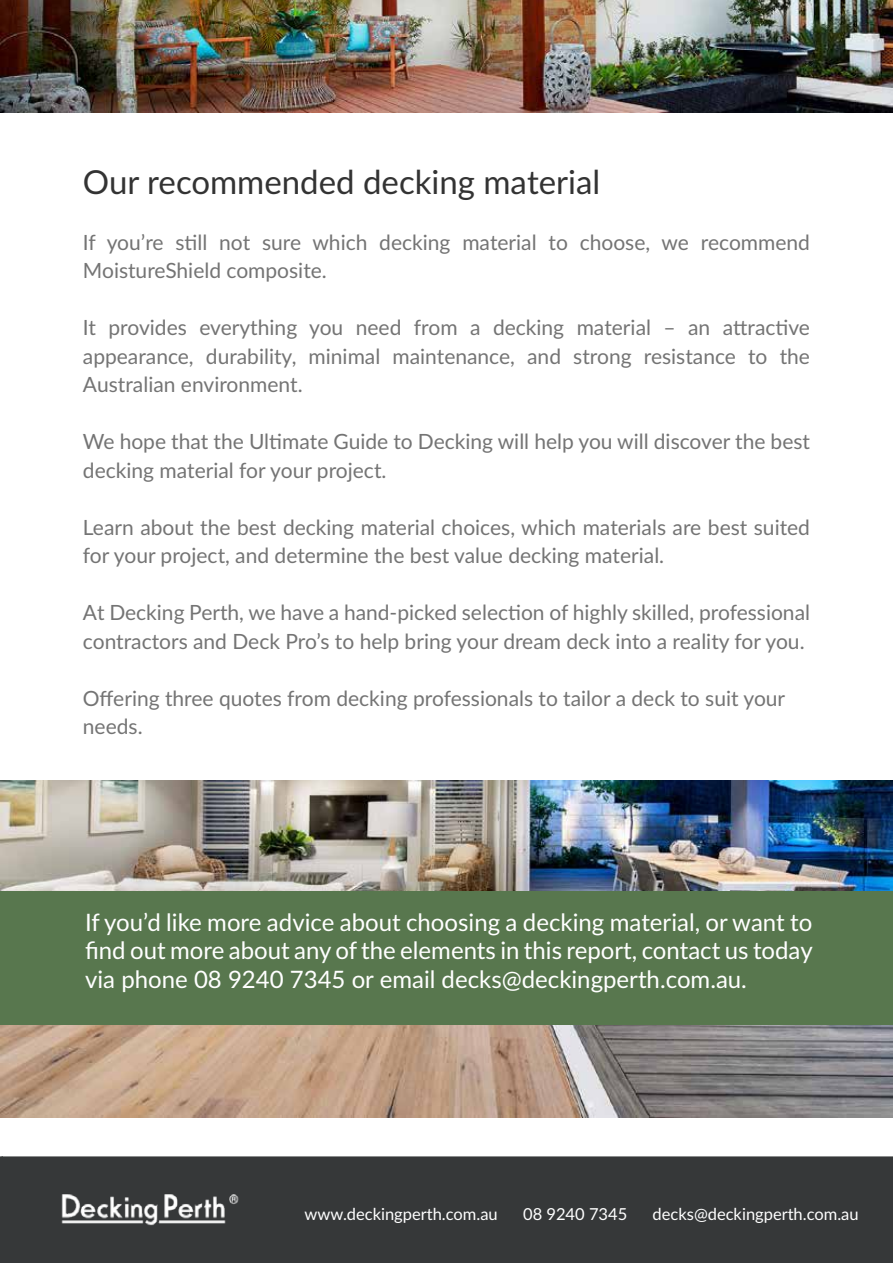
<style>
.page{position:relative;width:893px;height:1263px;background:#fff}
.page>*{position:absolute;margin:0;border:0;box-sizing:border-box;transform-origin:0 0}
.t1{font:33px "Lato";color:#333}
.t2{font:24px/28.5px "Lato";color:#fff;text-align:justify}
.t3{font:21px/28.5px "Lato";color:#747474}
.t4{font:16.5px "Lato";color:#fff}
</style>
<div class="page">
<svg style="left:0;top:1156px;width:2px;height:107px"></svg>
<img style="left:0;top:0;width:893px;height:113px">
<img style="left:0;top:780px;width:893px;height:338px">
<div style="left:2px;top:1156px;width:891px;height:107px;background:#363839"></div>
<img style="left:56px;top:1184px;width:188px;height:47px">
<div style="left:0;top:891px;width:893px;height:133px;background:#58774e"></div>
<h1 class="t1" style="left:83px;top:159px;width:519px">Our recommended decking material</h1>
<p class="t3" style="left:83px;top:227px;width:729px">If you’re still not sure which decking material to choose, we recommend<br>MoistureShield composite.</p>
<p class="t3" style="left:83px;top:312px;width:729px;text-align:justify">It provides everything you need from a decking material – an attractive appearance, durability, minimal maintenance, and strong resistance to the Australian environment.</p>
<p class="t3" style="left:83px;top:426px;width:729px">We hope that the Ultimate Guide to Decking will help you will discover the best decking material for your project.</p>
<p class="t3" style="left:83px;top:512px;width:729px">Learn about the best decking material choices, which materials are best suited for your project, and determine the best value decking material.</p>
<p class="t3" style="left:83px;top:597px;width:729px">At Decking Perth, we have a hand-picked selection of highly skilled, professional contractors and Deck Pro’s to help bring your dream deck into a reality for you.</p>
<p class="t3" style="left:83px;top:683px;width:704px">Offering three quotes from decking professionals to tailor a deck to suit your needs.</p>
<p class="t2" style="left:85px;top:907px;width:729px">If you’d like more advice about choosing a decking material, or want to find out more about any of the elements in this report, contact us today via phone 08 9240 7345 or email decks@deckingperth.com.au.</p>
<p class="t4" style="left:304px;top:1202px;width:195px">www.deckingperth.com.au</p>
<p class="t4" style="left:523px;top:1202px;width:106px">08 9240 7345</p>
<p class="t4" style="left:653px;top:1202px;width:208px">decks@deckingperth.com.au</p>
</div>
